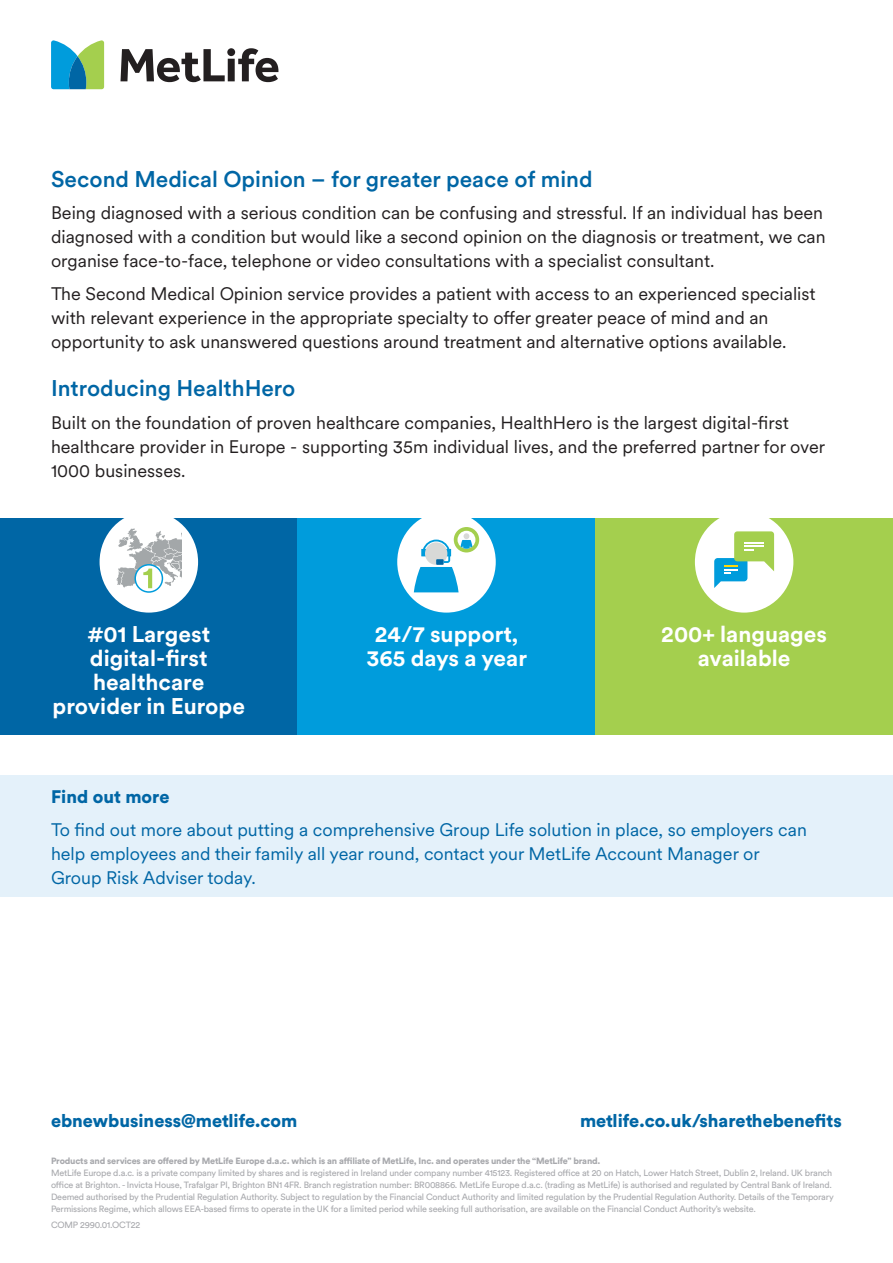
<style>
.page{position:relative;width:893px;height:1263px;background:#fff}
.page>*{position:absolute;margin:0;border:0;box-sizing:border-box;transform-origin:0 0}
.t1{font:700 22.5px/24px "Met Life Circular";color:#fff;text-align:center}
.Text_Heading{font:500 22.5px "Met Life Circular";color:#0066a5}
.Body_Text{font:18px/24px "Met Life Circular";color:#231f20}
.t2{font:18px/24px "Met Life Circular";color:#0066a5}
.t3{font:900 18px "Circular Pro";color:#0066a5}
.t4{font:9px/12px "Circular Pro";letter-spacing:-.02em;color:#a8a9ad}
.t5{font:900 9px "Circular Pro";letter-spacing:-.02em;color:#a8a9ad}
</style>
<div class="page">
<svg style="left:120px;top:48px;width:158px;height:34px"></svg>
<svg style="left:51px;top:40px;width:53px;height:49px;background:#5ab1a4"></svg>
<div style="left:0;top:518px;width:298px;height:216px;background:#0066a5"></div>
<div style="left:298px;top:518px;width:297px;height:216px;background:#009cdc"></div>
<div style="left:595px;top:518px;width:298px;height:216px;background:#a4cf4e"></div>
<div style="left:0;top:776px;width:893px;height:121px;background:#e4f1fa"></div>
<div style="left:100px;top:511px;width:98px;height:102px;background:#fff;border-radius:50%"></div>
<div style="left:397px;top:511px;width:99px;height:102px;background:#fff;border-radius:50%"></div>
<div style="left:695px;top:511px;width:98px;height:102px;background:#fff;border-radius:50%"></div>
<svg style="left:714px;top:531px;width:60px;height:57px"></svg>
<svg style="left:454px;top:527px;width:25px;height:25px"></svg>
<div style="left:457px;top:531px;width:18px;height:18px;background:#fff;border-radius:50%"></div>
<svg style="left:414px;top:533px;width:58px;height:59px"></svg>
<svg style="left:135px;top:565px;width:27px;height:27px"></svg>
<div style="left:134px;top:564px;width:29px;height:29px;border:2px solid #009cdc;border-radius:50%"></div>
<svg style="left:117px;top:528px;width:65px;height:60px"></svg>
<p class="Text_Heading" style="left:51px;top:164px;width:543px">Second Medical Opinion – for greater peace of mind</p>
<p class="Body_Text" style="left:51px;top:200px;width:776px">Being diagnosed with a serious condition can be confusing and stressful. If an individual has been diagnosed with a condition but would like a second opinion on the diagnosis or treatment, we can organise face-to-face, telephone or video consultations with a specialist consultant.</p>
<p class="Body_Text" style="left:51px;top:281px;width:766px">The Second Medical Opinion service provides a patient with access to an experienced specialist with relevant experience in the appropriate specialty to offer greater peace of mind and an opportunity to ask unanswered questions around treatment and alternative options available.</p>
<p class="Text_Heading" style="left:51px;top:373px;width:246px">Introducing HealthHero</p>
<p class="Body_Text" style="left:51px;top:409px;width:776px">Built on the foundation of proven healthcare companies, HealthHero is the largest digital-first healthcare provider in Europe - supporting 35m individual lives, and the preferred partner for over<br>1000 businesses.</p>
<p class="t1" style="left:53px;top:621px;width:194px">#01 Largest digital-first healthcare provider in Europe</p>
<p class="t1" style="left:366px;top:621px;width:162px">24/7 support,<br>365 days a year</p>
<p class="t1" style="left:661px;top:621px;width:167px">200+ languages available</p>
<p class="t3" style="left:51px;top:784px;width:120px">Find out more</p>
<p class="t2" style="left:51px;top:817px;width:757px">To find out more about putting a comprehensive Group Life solution in place, so employers can help employees and their family all year round, contact your MetLife Account Manager or<br>Group Risk Adviser today.</p>
<p class="t3" style="left:51px;top:1108px;width:248px">ebnewbusiness@metlife.com</p>
<p class="t3" style="left:580px;top:1108px;width:263px">metlife.co.uk/sharethebenefits</p>
<p class="t5" style="left:51px;top:1154px;width:551px">Products and services are offered by MetLife Europe d.a.c. which is an affiliate of MetLife, Inc. and operates under the “MetLife” brand.</p>
<p class="t4" style="left:51px;top:1166px;width:784px">MetLife Europe d.a.c. is a private company limited by shares and is registered in Ireland under company number 415123. Registered office at 20 on Hatch, Lower Hatch Street, Dublin 2, Ireland. UK branch office at Brighton. - Invicta House, Trafalgar Pl, Brighton BN1 4FR. Branch registration number: BR008866. MetLife Europe d.a.c. (trading as MetLife) is authorised and regulated by Central Bank of Ireland.<br>Deemed authorised by the Prudential Regulation Authority. Subject to regulation by the Financial Conduct Authority and limited regulation by the Prudential Regulation Authority. Details of the Temporary Permissions Regime, which allows EEA-based firms to operate in the UK for a limited period while seeking full authorisation, are available on the Financial Conduct Authority’s website.</p>
<p class="t4" style="left:51px;top:1219px;width:91px">COMP 2990.01.OCT22</p>
</div>
